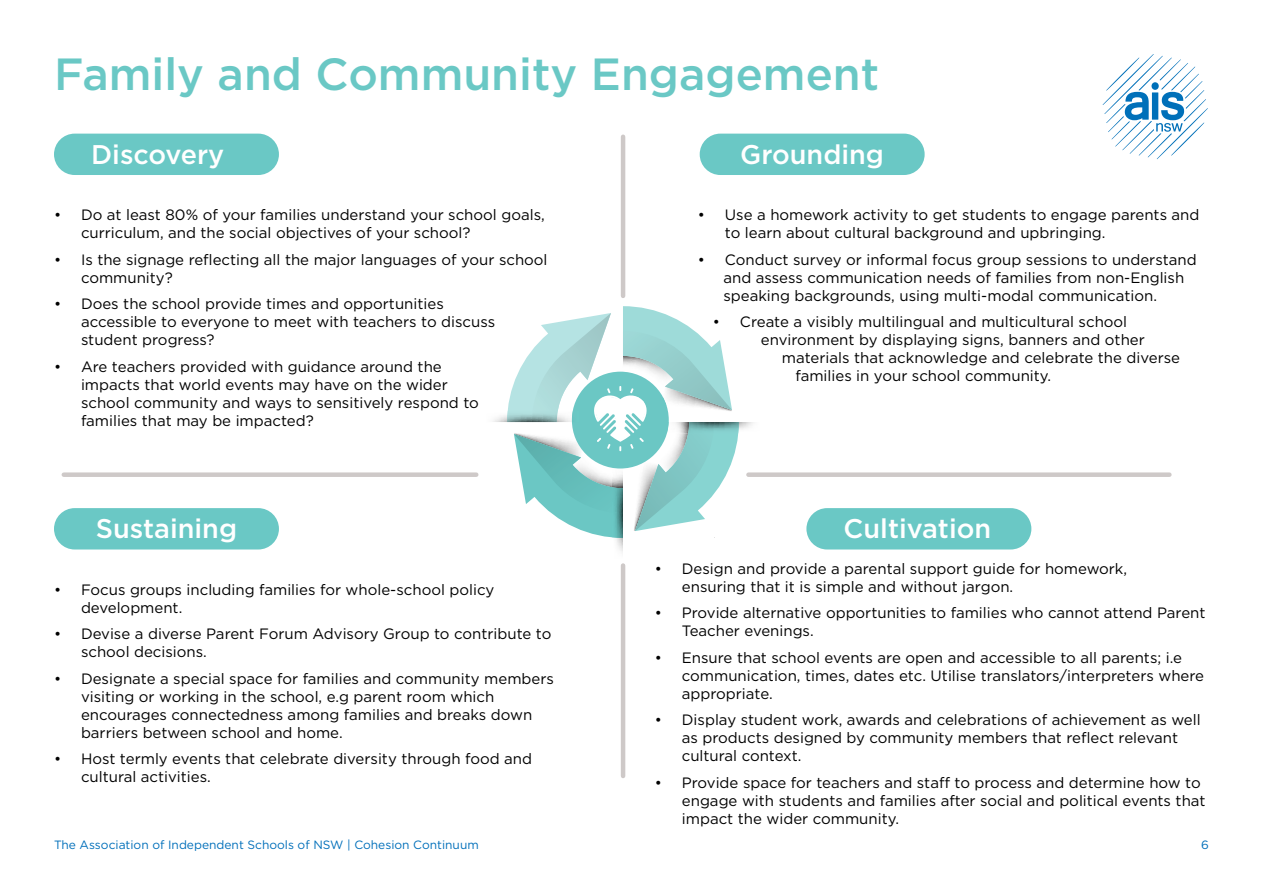
<style>
.page{position:relative;width:1263px;height:893px;background:#fff}
.page>*{position:absolute;margin:0;border:0;box-sizing:border-box;transform-origin:0 0}
.t1{font:500 45px "Gotham";color:#6ac8c5}
.t2{font:500 27px "Gotham";color:#fff}
.t3{font:15px/18px "Gotham";color:#000}
.t4{font:12px "Gotham";color:#006fba}
</style>
<div class="page">
<hr style="left:621px;top:137px;width:4px;height:159px;background:#cec9c8">
<svg style="left:1103px;top:54px;width:105px;height:105px"></svg>
<div style="left:64px;top:472px;width:412px;height:5px;background:#cec9c8"></div>
<div style="left:748px;top:472px;width:421px;height:5px;background:#cec9c8"></div>
<hr style="left:621px;top:565px;width:4px;height:211px;background:#cec9c8">
<div style="left:54px;top:134px;width:225px;height:41px;background:#6ac8c5;border-radius:21px"></div>
<div style="left:700px;top:134px;width:225px;height:41px;background:#6ac8c5;border-radius:21px"></div>
<div style="left:54px;top:508px;width:225px;height:41px;background:#6ac8c5;border-radius:21px"></div>
<div style="left:806px;top:508px;width:225px;height:41px;background:#6ac8c5;border-radius:21px"></div>
<img style="left:616px;top:538px;width:7px;height:14px">
<svg style="left:507px;top:306px;width:232px;height:232px"></svg>
<img style="left:507px;top:411px;width:51px;height:11px">
<h1 class="t1" style="left:54px;top:45px;width:827px">Family and Community Engagement</h1>
<h2 class="t2" style="left:91px;top:136px;width:135px">Discovery</h2>
<h2 class="t2" style="left:740px;top:136px;width:145px">Grounding</h2>
<p class="t3" style="left:81px;top:205px;width:465px;text-indent:-27px">• Do at least 80% of your families understand your school goals, curriculum, and the social objectives of your school?</p>
<p class="t3" style="left:81px;top:250px;width:468px;text-indent:-27px">• Is the signage reflecting all the major languages of your school community?</p>
<p class="t3" style="left:81px;top:294px;width:416px;text-indent:-27px">• Does the school provide times and opportunities accessible to everyone to meet with teachers to discuss student progress?</p>
<p class="t3" style="left:81px;top:357px;width:399px;text-indent:-27px">• Are teachers provided with guidance around the impacts that world events may have on the wider school community and ways to sensitively respond to families that may be impacted?</p>
<p class="t3" style="left:725px;top:205px;width:476px;text-indent:-27px">• Use a homework activity to get students to engage parents and to learn about cultural background and upbringing.</p>
<p class="t3" style="left:723px;top:250px;width:475px;text-indent:-26px">• Conduct survey or informal focus group sessions to understand and assess communication needs of families from non-English speaking backgrounds, using multi-modal communication.</p>
<p class="t3" style="left:713px;top:312px;width:416px">• Create a visibly multilingual and multicultural school</p>
<p class="t3" style="left:761px;top:330px;width:385px">environment by displaying signs, banners and other</p>
<p class="t3" style="left:782px;top:348px;width:400px">materials that acknowledge and celebrate the diverse</p>
<p class="t3" style="left:795px;top:366px;width:257px">families in your school community.</p>
<h2 class="t2" style="left:96px;top:511px;width:143px">Sustaining</h2>
<h2 class="t2" style="left:844px;top:511px;width:149px">Cultivation</h2>
<p class="t3" style="left:81px;top:580px;width:415px;text-indent:-27px">• Focus groups including families for whole-school policy development.</p>
<p class="t3" style="left:81px;top:624px;width:472px;text-indent:-27px">• Devise a diverse Parent Forum Advisory Group to contribute to school decisions.</p>
<p class="t3" style="left:81px;top:669px;width:474px;text-indent:-27px">• Designate a special space for families and community members visiting or working in the school, e.g parent room which encourages connectedness among families and breaks down barriers between school and home.</p>
<p class="t3" style="left:81px;top:749px;width:453px;text-indent:-27px">• Host termly events that celebrate diversity through food and cultural activities.</p>
<p class="t3" style="left:682px;top:559px;width:447px;text-indent:-27px">• Design and provide a parental support guide for homework, ensuring that it is simple and without jargon.</p>
<p class="t3" style="left:682px;top:604px;width:525px;text-indent:-27px">• Provide alternative opportunities to families who cannot attend Parent<br>Teacher evenings.</p>
<p class="t3" style="left:682px;top:648px;width:524px;text-indent:-27px">• Ensure that school events are open and accessible to all parents; i.e communication, times, dates etc. Utilise translators/interpreters where appropriate.</p>
<p class="t3" style="left:682px;top:711px;width:520px;text-indent:-27px">• Display student work, awards and celebrations of achievement as well as products designed by community members that reflect relevant cultural context.</p>
<p class="t3" style="left:682px;top:773px;width:525px;text-indent:-27px">• Provide space for teachers and staff to process and determine how to engage with students and families after social and political events that impact the wider community.</p>
<p class="t4" style="left:54px;top:837px;width:426px">The Association of Independent Schools of NSW | Cohesion Continuum</p>
<p class="t4" style="left:1201px;top:837px;width:9px">6</p>
</div>
